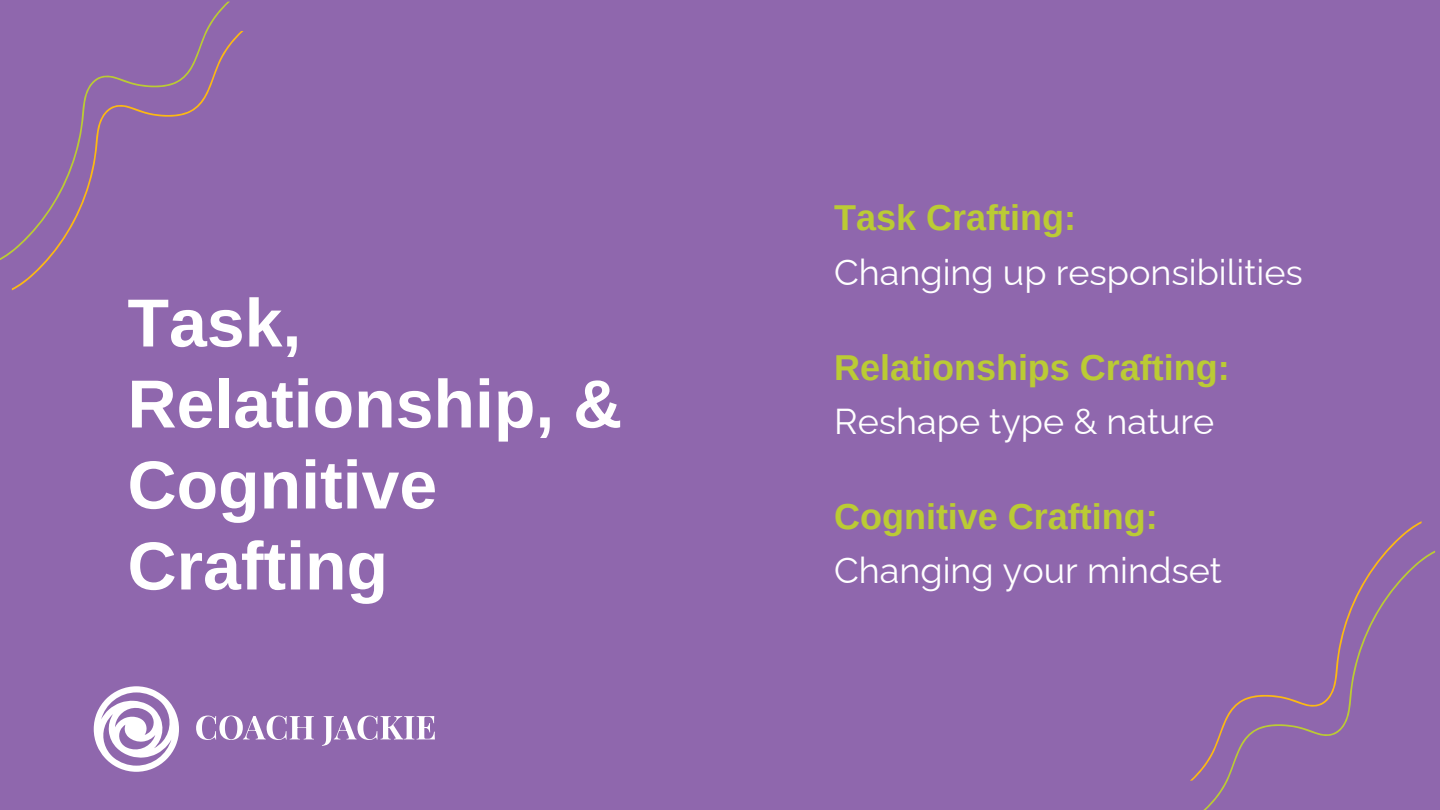
<style>
.page{position:relative;width:1440px;height:810px;background:#8f67ad}
.page>*{position:absolute;margin:0;border:0;box-sizing:border-box;transform-origin:0 0}
.t1{font:700 68px/81px "Arimo";color:#fff}
.t2{font:36px "Raleway";color:#fff}
.t3{font:700 36px "Arimo";color:#bbcb34}
</style>
<div class="page">
<svg style="left:1203px;top:551px;width:232px;height:259px"></svg>
<svg style="left:0;top:2px;width:230px;height:259px"></svg>
<svg style="left:196px;top:716px;width:118px;height:24px"></svg>
<svg style="left:322px;top:716px;width:113px;height:30px"></svg>
<svg style="left:94px;top:686px;width:85px;height:86px"></svg>
<p class="t1" style="left:128px;top:282px;width:496px">Task,<br>Relationship, &amp;<br>Cognitive<br>Crafting</p>
<p class="t3" style="left:834px;top:198px;width:243px">Task Crafting:</p>
<p class="t2" style="left:834px;top:251px;width:470px">Changing up responsibilities</p>
<h1 class="t3" style="left:834px;top:347px;width:397px">Relationships Crafting:</h1>
<p class="t2" style="left:834px;top:400px;width:382px">Reshape type &amp; nature</p>
<p class="t3" style="left:834px;top:496px;width:325px">Cognitive Crafting:</p>
<p class="t2" style="left:834px;top:549px;width:389px">Changing your mindset</p>
</div>
